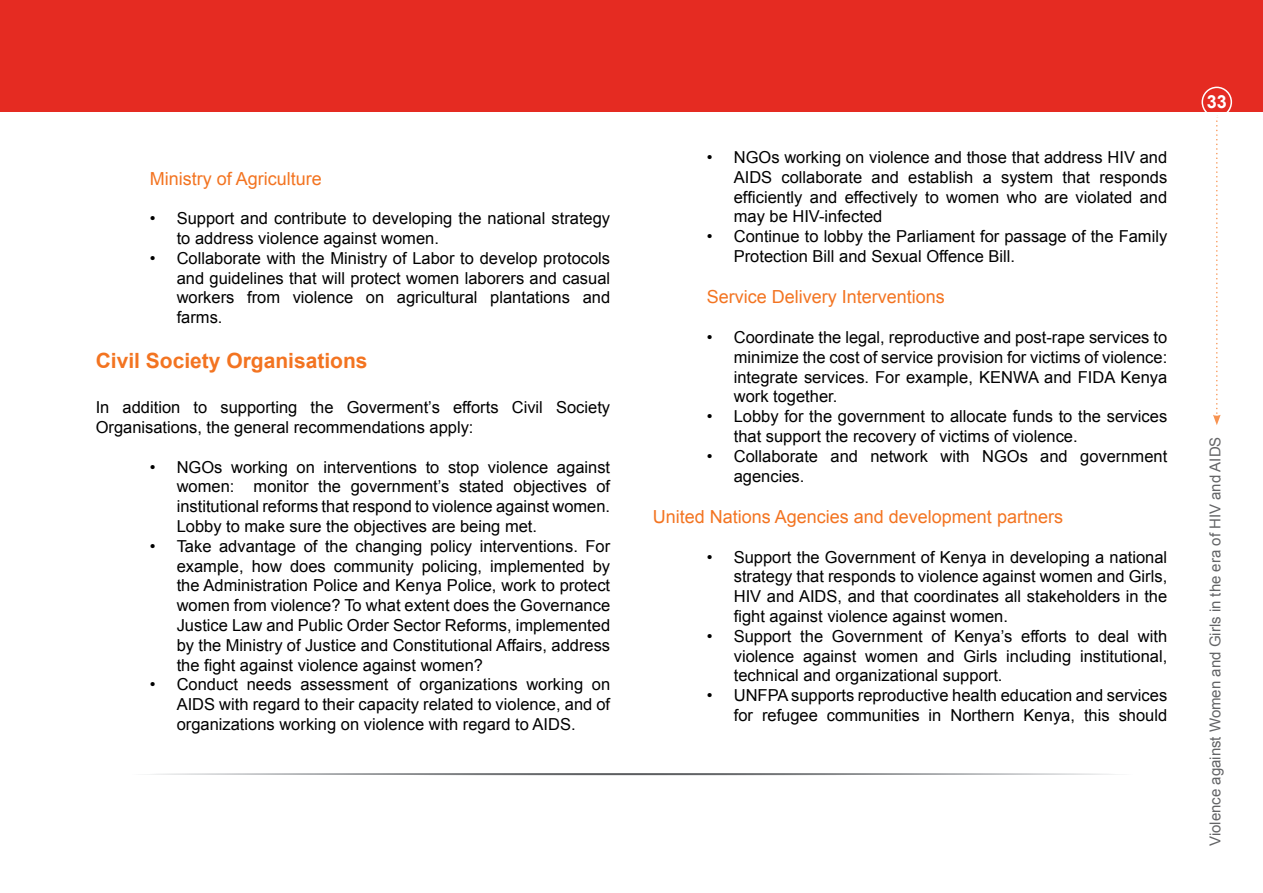
<style>
.page{position:relative;width:1263px;height:893px;background:#fff}
.page>*{position:absolute;margin:0;border:0;box-sizing:border-box;transform-origin:0 0}
.t1{font:700 21px "Arial";color:#f37421}
.t2{font:18px "Arial";color:#f37421}
.t3{font:700 18px "Arial";color:#fff}
.t4{font:16.5px/19.8px "Arial";color:#000;text-align:justify}
.t5{font:15px "Arial";color:#636466}
</style>
<div class="page">
<div style="left:0;top:0;width:1263px;height:111px;background:#e52b22"></div>
<svg style="left:1213px;top:117px;width:8px;height:308px"></svg>
<div style="left:1201px;top:87px;width:31px;height:30px;border:2px solid #fff;border-radius:50%"></div>
<svg style="left:147px;top:773px;width:971px;height:2px;background:#9fa0a2"></svg>
<p class="t2" style="left:150px;top:168px;width:174px">Ministry of Agriculture</p>
<p class="t4" style="left:177px;top:208px;width:435px;text-indent:-27px">• Support and contribute to developing the national strategy to address violence against women.</p>
<p class="t4" style="left:177px;top:248px;width:435px;text-indent:-27px">• Collaborate with the Ministry of Labor to develop protocols and guidelines that will protect women laborers and casual workers from violence on agricultural plantations and farms.</p>
<p class="t1" style="left:96px;top:349px;width:273px">Civil Society Organisations</p>
<p class="t4" style="left:96px;top:397px;width:516px">In addition to supporting the Goverment’s efforts Civil Society<br>Organisations, the general recommendations apply:</p>
<p class="t4" style="left:177px;top:457px;width:435px;text-indent:-27px">• NGOs working on interventions to stop violence against women: monitor the government’s stated objectives of institutional reforms that respond to violence against women.<br>Lobby to make sure the objectives are being met.</p>
<p class="t4" style="left:177px;top:536px;width:435px;text-indent:-27px">• Take advantage of the changing policy interventions. For example, how does community policing, implemented by the Administration Police and Kenya Police, work to protect women from violence? To what extent does the Governance Justice Law and Public Order Sector Reforms, implemented by the Ministry of Justice and Constitutional Affairs, address the fight against violence against women?</p>
<p class="t4" style="left:177px;top:675px;width:435px;text-indent:-27px">• Conduct needs assessment of organizations working on AIDS with regard to their capacity related to violence, and of organizations working on violence with regard to AIDS.</p>
<p class="t4" style="left:734px;top:147px;width:435px;text-indent:-27px">• NGOs working on violence and those that address HIV and AIDS collaborate and establish a system that responds efficiently and effectively to women who are violated and may be HIV-infected</p>
<p class="t4" style="left:734px;top:226px;width:435px;text-indent:-27px">• Continue to lobby the Parliament for passage of the Family<br>Protection Bill and Sexual Offence Bill.</p>
<p class="t2" style="left:707px;top:287px;width:240px">Service Delivery Interventions</p>
<p class="t4" style="left:734px;top:327px;width:435px;text-indent:-27px">• Coordinate the legal, reproductive and post-rape services to minimize the cost of service provision for victims of violence: integrate services. For example, KENWA and FIDA Kenya work together.</p>
<p class="t4" style="left:734px;top:406px;width:435px;text-indent:-27px">• Lobby for the government to allocate funds to the services that support the recovery of victims of violence.</p>
<p class="t4" style="left:734px;top:446px;width:435px;text-indent:-27px">• Collaborate and network with NGOs and government agencies.</p>
<p class="t2" style="left:653px;top:507px;width:412px">United Nations Agencies and development partners</p>
<p class="t4" style="left:734px;top:547px;width:435px;text-indent:-27px">• Support the Government of Kenya in developing a national strategy that responds to violence against women and Girls, HIV and AIDS, and that coordinates all stakeholders in the fight against violence against women.</p>
<p class="t4" style="left:734px;top:626px;width:435px;text-indent:-27px">• Support the Government of Kenya’s efforts to deal with violence against women and Girls including institutional, technical and organizational support.</p>
<p class="t4" style="left:707px;top:685px;width:462px;text-align:right">• UNFPA supports reproductive health education and services for refugee communities in Northern Kenya, this should</p>
<p class="t3" style="left:1207px;top:91px;width:11px">33</p>
<p class="t5" style="left:1207px;top:846px;width:411px;rotate:-90deg">Violence against Women and Girls in the era of HIV and AIDS</p>
</div>
